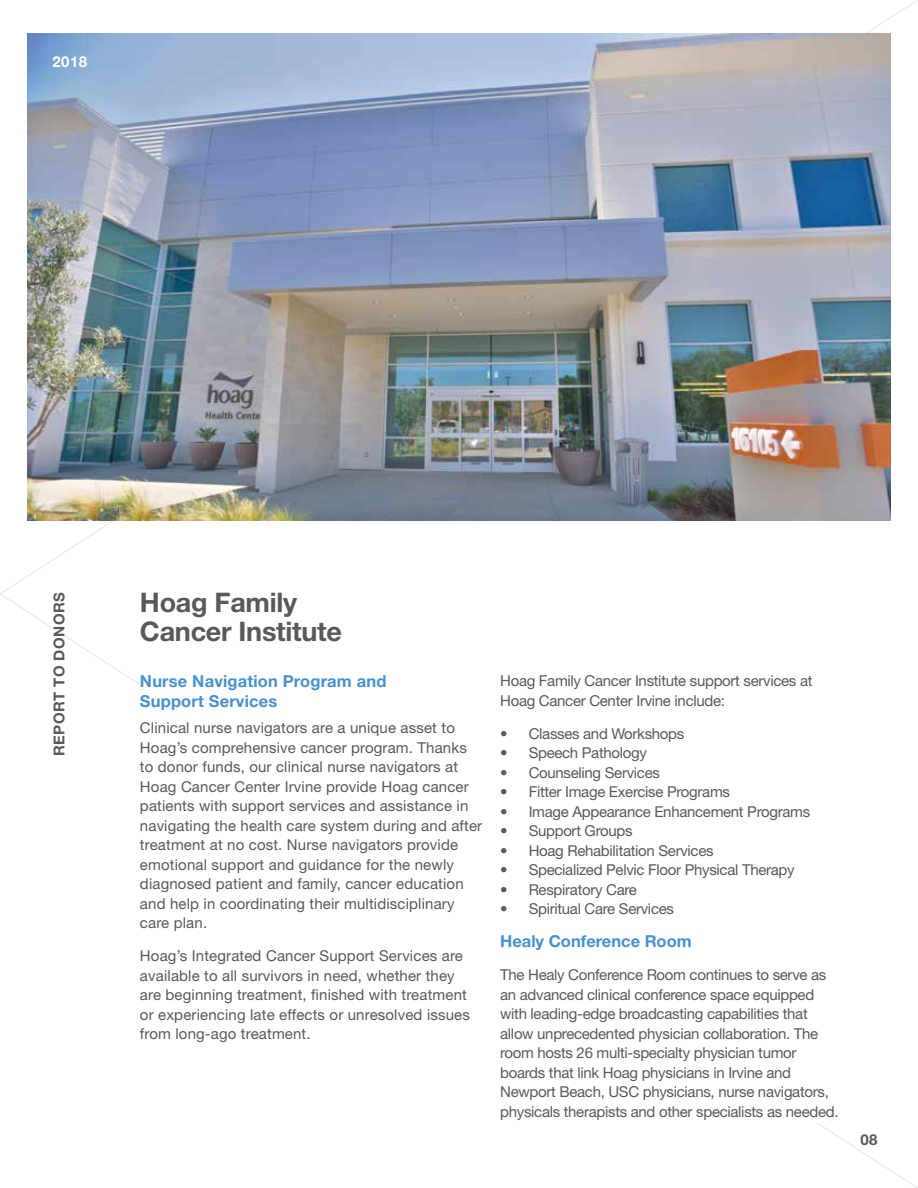
<style>
.page{position:relative;width:918px;height:1188px;background:#fff}
.page>*{position:absolute;margin:0;border:0;box-sizing:border-box;transform-origin:0 0}
.t1{font:700 27px/28.5px "Helvetica Neue LT Std";letter-spacing:-.01em;color:#58595b}
.t2{font:700 16.5px/19.8px "Helvetica Neue LT Std";letter-spacing:.01em;color:#4891ce}
.t3{font:15px/19.5px "Helvetica Neue LT Std";letter-spacing:-.02em;color:#58595b}
.t4{font:15px/19.5px "Helvetica Neue LT Std";letter-spacing:.01em;color:#58595b}
.t5{font:700 15px "Helvetica Neue LT Std";letter-spacing:.03em;color:#58595b}
.t6{font:700 15px "Helvetica Neue LT Std";color:#fff}
</style>
<div class="page">
<img style="left:27px;top:34px;width:864px;height:486px">
<p class="t6" style="left:52px;top:52px;width:36px">2018</p>
<p class="t5" style="left:50px;top:756px;width:166px;rotate:-90deg">REPORT TO DONORS</p>
<h1 class="t1" style="left:140px;top:588px;width:203px">Hoag Family<br>Cancer Institute</h1>
<p class="t2" style="left:140px;top:671px;width:248px">Nurse Navigation Program and<br>Support Services</p>
<p class="t4" style="left:140px;top:718px;width:344px">Clinical nurse navigators are a unique asset to Hoag’s comprehensive cancer program. Thanks to donor funds, our clinical nurse navigators at Hoag Cancer Center Irvine provide Hoag cancer patients with support services and assistance in navigating the health care system during and after treatment at no cost. Nurse navigators provide emotional support and guidance for the newly diagnosed patient and family, cancer education and help in coordinating their multidisciplinary care plan.</p>
<p class="t4" style="left:140px;top:946px;width:332px">Hoag’s Integrated Cancer Support Services are available to all survivors in need, whether they are beginning treatment, finished with treatment or experiencing late effects or unresolved issues from long-ago treatment.</p>
<p class="t3" style="left:500px;top:671px;width:314px">Hoag Family Cancer Institute support services at<br>Hoag Cancer Center Irvine include:</p>
<p class="t3" style="left:500px;top:723px;width:186px">• Classes and Workshops</p>
<p class="t3" style="left:500px;top:743px;width:148px">• Speech Pathology</p>
<p class="t3" style="left:500px;top:762px;width:161px">• Counseling Services</p>
<p class="t3" style="left:500px;top:782px;width:231px">• Fitter Image Exercise Programs</p>
<p class="t3" style="left:500px;top:801px;width:312px">• Image Appearance Enhancement Programs</p>
<p class="t3" style="left:500px;top:821px;width:134px">• Support Groups</p>
<p class="t3" style="left:500px;top:840px;width:215px">• Hoag Rehabilitation Services</p>
<p class="t3" style="left:500px;top:860px;width:296px">• Specialized Pelvic Floor Physical Therapy</p>
<p class="t3" style="left:500px;top:879px;width:138px">• Respiratory Care</p>
<p class="t3" style="left:500px;top:899px;width:175px">• Spiritual Care Services</p>
<p class="t2" style="left:500px;top:931px;width:193px">Healy Conference Room</p>
<p class="t3" style="left:500px;top:965px;width:340px">The Healy Conference Room continues to serve as an advanced clinical conference space equipped with leading-edge broadcasting capabilities that allow unprecedented physician collaboration. The room hosts 26 multi-specialty physician tumor boards that link Hoag physicians in Irvine and Newport Beach, USC physicians, nurse navigators, physicals therapists and other specialists as needed.</p>
<p class="t5" style="left:860px;top:1130px;width:19px">08</p>
</div>
